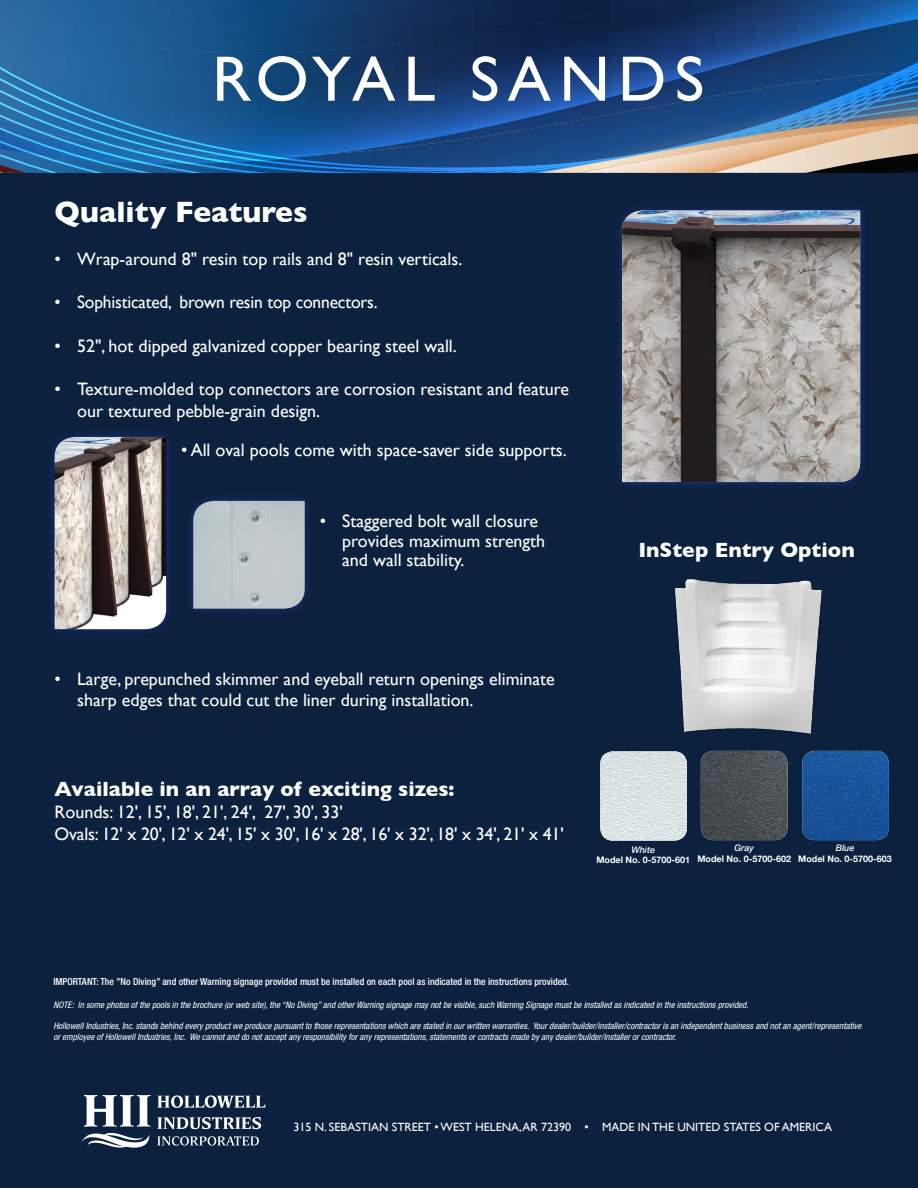
<style>
.page{position:relative;width:918px;height:1188px;background:#0b213e}
.page>*{position:absolute;margin:0;border:0;box-sizing:border-box;transform-origin:0 0}
.t1{font:64.5px "Gill Sans";letter-spacing:.13em;color:#fff}
.t2{font:700 30px "Gill Sans";color:#fff}
.t3{font:700 21px "Gill Sans";color:#fff}
.t4{font:18px/21.6px "Gill Sans";color:#fff}
.t5{font:12px "Gill Sans";color:#fff}
.t6{font:500 condensed 9.75px "Helvetica Neue";color:#fff}
.t7{font:italic condensed 9px/10.8px "Helvetica Neue";color:#fff}
.t8{font:700 9px "Helvetica Neue";color:#fff}
.t9{font:italic 500 9px "Helvetica Neue";color:#fff}
</style>
<div class="page">
<svg style="left:0;top:0;width:918px;height:60px"></svg>
<svg style="left:0;top:60px;width:918px;height:24px;background:#194881"></svg>
<svg style="left:0;top:84px;width:918px;height:89px;background:#39689a"></svg>
<svg style="left:157px;top:1095px;width:108px;height:13px"></svg>
<svg style="left:157px;top:1117px;width:104px;height:12px"></svg>
<svg style="left:157px;top:1136px;width:102px;height:10px"></svg>
<svg style="left:81px;top:1095px;width:70px;height:53px"></svg>
<div style="left:612px;top:201px;width:258px;height:291px;background:#24318b;opacity:.75"></div>
<img style="left:622px;top:211px;width:238px;height:271px">
<div style="left:183px;top:491px;width:132px;height:127px;background:#24318b;opacity:.75"></div>
<img style="left:193px;top:501px;width:112px;height:108px">
<img style="left:675px;top:579px;width:165px;height:188px">
<img style="left:600px;top:751px;width:87px;height:90px">
<img style="left:802px;top:751px;width:87px;height:89px">
<img style="left:701px;top:751px;width:87px;height:89px">
<div style="left:45px;top:427px;width:131px;height:212px;background:#24318b;opacity:.75"></div>
<img style="left:55px;top:437px;width:111px;height:192px">
<h1 class="t1" style="left:212px;top:41px;width:494px">ROYAL SANDS</h1>
<h2 class="t2" style="left:55px;top:188px;width:254px">Quality Features</h2>
<h3 class="t4" style="left:55px;top:248px;width:409px">• Wrap-around 8" resin top rails and 8" resin verticals.</h3>
<h3 class="t4" style="left:55px;top:291px;width:324px">• Sophisticated, brown resin top connectors.</h3>
<h3 class="t4" style="left:55px;top:335px;width:404px">• 52", hot dipped galvanized copper bearing steel wall.</h3>
<h3 class="t4" style="left:77px;top:378px;width:493px;text-indent:-22px">• Texture-molded top connectors are corrosion resistant and feature our textured pebble-grain design.</h3>
<h3 class="t4" style="left:181px;top:439px;width:387px">• All oval pools come with space-saver side supports.</h3>
<h3 class="t4" style="left:342px;top:511px;width:205px;line-height:19.5px;text-indent:-22px">• Staggered bolt wall closure provides maximum strength and wall stability.</h3>
<h3 class="t3" style="left:638px;top:533px;width:218px">InStep Entry Option</h3>
<h3 class="t4" style="left:77px;top:668px;width:479px;text-indent:-22px">• Large, prepunched skimmer and eyeball return openings eliminate sharp edges that could cut the liner during installation.</h3>
<h3 class="t3" style="left:55px;top:773px;width:401px">Available in an array of exciting sizes:</h3>
<h3 class="t4" style="left:55px;top:801px;width:511px">Rounds: 12', 15', 18', 21', 24', 27', 30', 33'<br>Ovals: 12' x 20', 12' x 24', 15' x 30', 16' x 28', 16' x 32', 18' x 34', 21' x 41'</h3>
<p class="t9" style="left:631px;top:842px;width:25px">White</p>
<p class="t8" style="left:596px;top:853px;width:95px">Model No. 0-5700-601</p>
<p class="t9" style="left:734px;top:841px;width:21px">Gray</p>
<p class="t8" style="left:697px;top:852px;width:95px">Model No. 0-5700-602</p>
<p class="t9" style="left:836px;top:841px;width:20px">Blue</p>
<p class="t8" style="left:798px;top:852px;width:95px">Model No. 0-5700-603</p>
<p class="t6" style="left:53px;top:976px;width:517px">IMPORTANT: The ”No Diving” and other Warning signage provided must be installed on each pool as indicated in the instructions provided.</p>
<p class="t7" style="left:53px;top:999px;width:697px">NOTE: In some photos of the pools in the brochure (or web site), the “No Diving” and other Warning signage may not be visible, such Warning Signage must be installed as indicated in the instructions provided.</p>
<p class="t7" style="left:53px;top:1021px;width:810px">Hollowell Industries, Inc. stands behind every product we produce pursuant to those representations which are stated in our written warranties. Your dealer/builder/installer/contractor is an independent business and not an agent/representative or employee of Hollowell Industries, Inc. We cannot and do not accept any responsibility for any representations, statements or contracts made by any dealer/builder/installer or contractor.</p>
<h3 class="t5" style="left:293px;top:1120px;width:540px">315 N. SEBASTIAN STREET • WEST HELENA, AR 72390 • MADE IN THE UNITED STATES OF AMERICA</h3>
</div>
